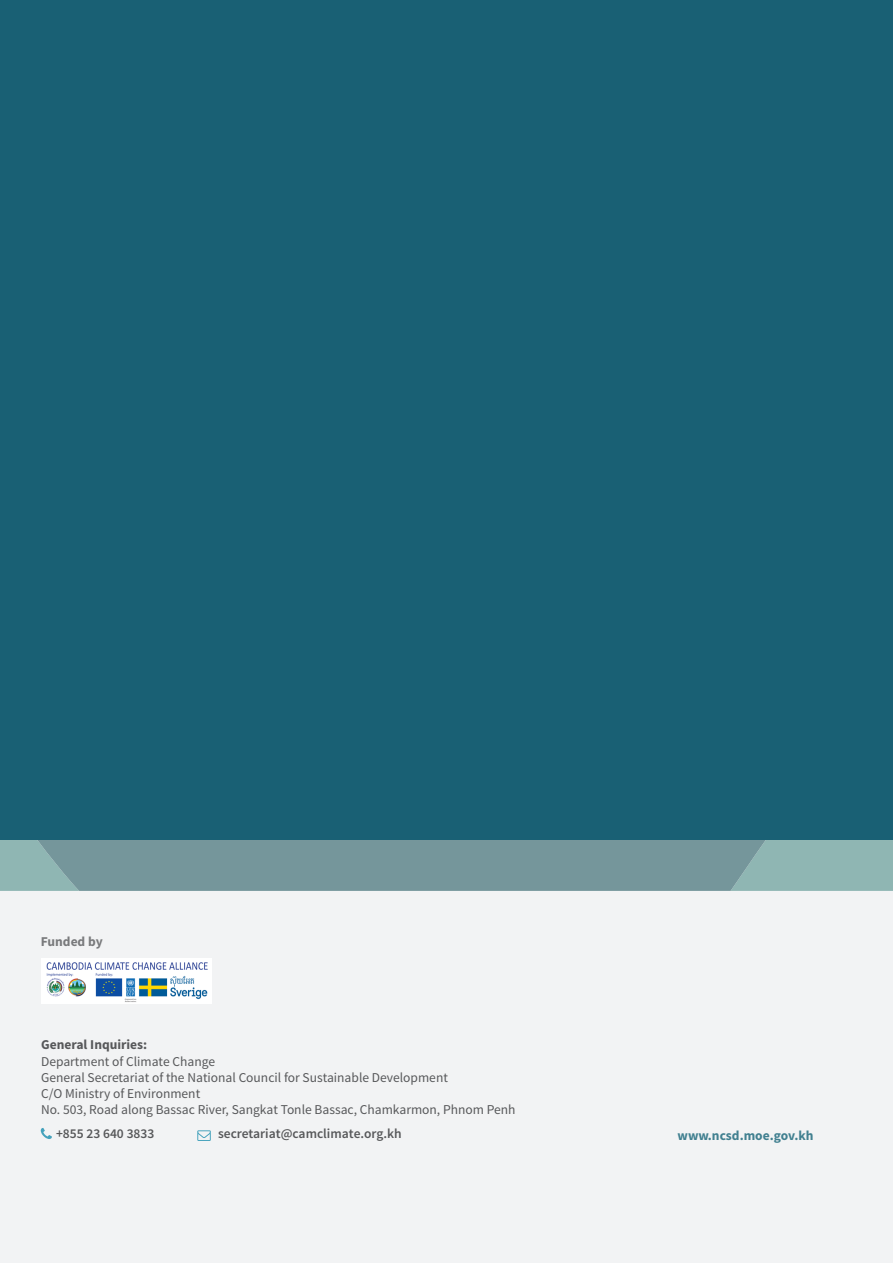
<style>
.page{position:relative;width:893px;height:1263px;background:#fff}
.page>*{position:absolute;margin:0;border:0;box-sizing:border-box;transform-origin:0 0}
.t1{font:13.5px "Source Sans Pro";color:#57585a}
.t2{font:600 13.5px "Source Sans Pro";color:#57585a}
.t3{font:700 13.5px "Source Sans Pro";color:#418090}
.t4{font:700 13.5px "Source Sans Pro";color:#57585a}
.t5{font:700 13.5px "Source Sans Pro";color:#797a7c}
</style>
<div class="page">
<div style="left:0;top:891px;width:893px;height:372px;background:#f2f3f4"></div>
<div style="left:0;top:840px;width:893px;height:51px;background:#8fb6b3"></div>
<svg style="left:37px;top:840px;width:729px;height:51px"></svg>
<div style="left:0;top:0;width:893px;height:840px;background:#196074"></div>
<svg style="left:41px;top:1128px;width:11px;height:11px"></svg>
<svg style="left:197px;top:1130px;width:14px;height:11px"></svg>
<div style="left:41px;top:959px;width:171px;height:63px;background:#f2f3f4"></div>
<img style="left:41px;top:959px;width:171px;height:44px">
<p class="t5" style="left:41px;top:933px;width:64px">Funded by</p>
<p class="t4" style="left:41px;top:1036px;width:108px">General Inquiries:</p>
<p class="t1" style="left:41px;top:1053px;width:175px">Department of Climate Change</p>
<p class="t1" style="left:41px;top:1069px;width:408px">General Secretariat of the National Council for Sustainable Development</p>
<p class="t1" style="left:41px;top:1085px;width:161px">C/O Ministry of Environment</p>
<p class="t1" style="left:41px;top:1101px;width:476px">No. 503, Road along Bassac River, Sangkat Tonle Bassac, Chamkarmon, Phnom Penh</p>
<p class="t2" style="left:56px;top:1125px;width:100px">+855 23 640 3833</p>
<p class="t2" style="left:218px;top:1125px;width:185px">secretariat@camclimate.org.kh</p>
<p class="t3" style="left:678px;top:1127px;width:138px">www.ncsd.moe.gov.kh</p>
</div>
